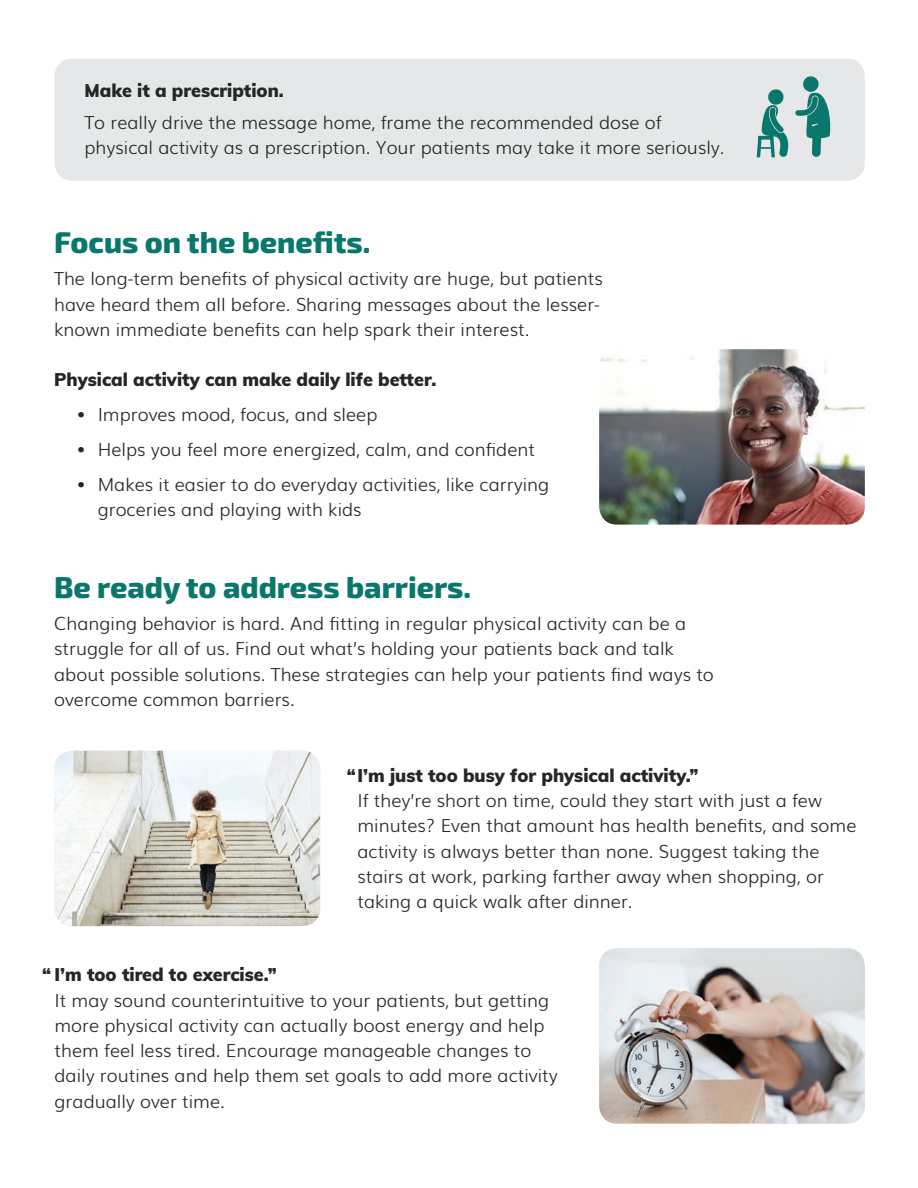
<style>
.page{position:relative;width:918px;height:1188px;background:#fff}
.page>*{position:absolute;margin:0;border:0;box-sizing:border-box;transform-origin:0 0}
.t1{font:800 30px "Exo 2";color:#0a776c}
.t2{font:300 18px/25.2px "Muli";color:#252726}
.t3{font:900 18px "Muli";color:#252726}
</style>
<div class="page">
<div style="left:55px;top:59px;width:810px;height:122px;background:#e6e7e9;border-radius:18px"></div>
<img style="left:599px;top:349px;width:266px;height:176px">
<img style="left:55px;top:751px;width:265px;height:175px">
<img style="left:599px;top:948px;width:266px;height:176px">
<svg style="left:757px;top:89px;width:31px;height:68px"></svg>
<svg style="left:795px;top:76px;width:36px;height:81px"></svg>
<h4 class="t3" style="left:84px;top:77px;width:201px">Make it a prescription.</h4>
<p class="t2" style="left:84px;top:109px;width:642px">To really drive the message home, frame the recommended dose of physical activity as a prescription. Your patients may take it more seriously.</p>
<h2 class="t1" style="left:54px;top:219px;width:318px">Focus on the benefits.</h2>
<p class="t2" style="left:54px;top:265px;width:550px">The long-term benefits of physical activity are huge, but patients have heard them all before. Sharing messages about the lesser&shy;known immediate benefits can help spark their interest.</p>
<h3 class="t3" style="left:54px;top:367px;width:384px">Physical activity can make daily life better.</h3>
<p class="t2" style="left:77px;top:401px;width:302px">• Improves mood, focus, and sleep</p>
<p class="t2" style="left:77px;top:436px;width:460px">• Helps you feel more energized, calm, and confident</p>
<p class="t2" style="left:98px;top:470px;width:453px;text-indent:-21px">• Makes it easier to do everyday activities, like carrying groceries and playing with kids</p>
<h2 class="t1" style="left:54px;top:564px;width:419px">Be ready to address barriers.</h2>
<p class="t2" style="left:54px;top:610px;width:661px">Changing behavior is hard. And fitting in regular physical activity can be a struggle for all of us. Find out what’s holding your patients back and talk about possible solutions. These strategies can help your patients find ways to overcome common barriers.</p>
<h3 class="t3" style="left:347px;top:762px;width:353px">“I’m just too busy for physical activity.”</h3>
<p class="t2" style="left:357px;top:787px;width:501px">If they’re short on time, could they start with just a few minutes? Even that amount has health benefits, and some activity is always better than none. Suggest taking the stairs at work, parking farther away when shopping, or taking a quick walk after dinner.</p>
<h3 class="t3" style="left:42px;top:962px;width:236px">“ I’m too tired to exercise.”</h3>
<p class="t2" style="left:55px;top:986px;width:505px">It may sound counterintuitive to your patients, but getting more physical activity can actually boost energy and help them feel less tired. Encourage manageable changes to daily routines and help them set goals to add more activity gradually over time.</p>
</div>
